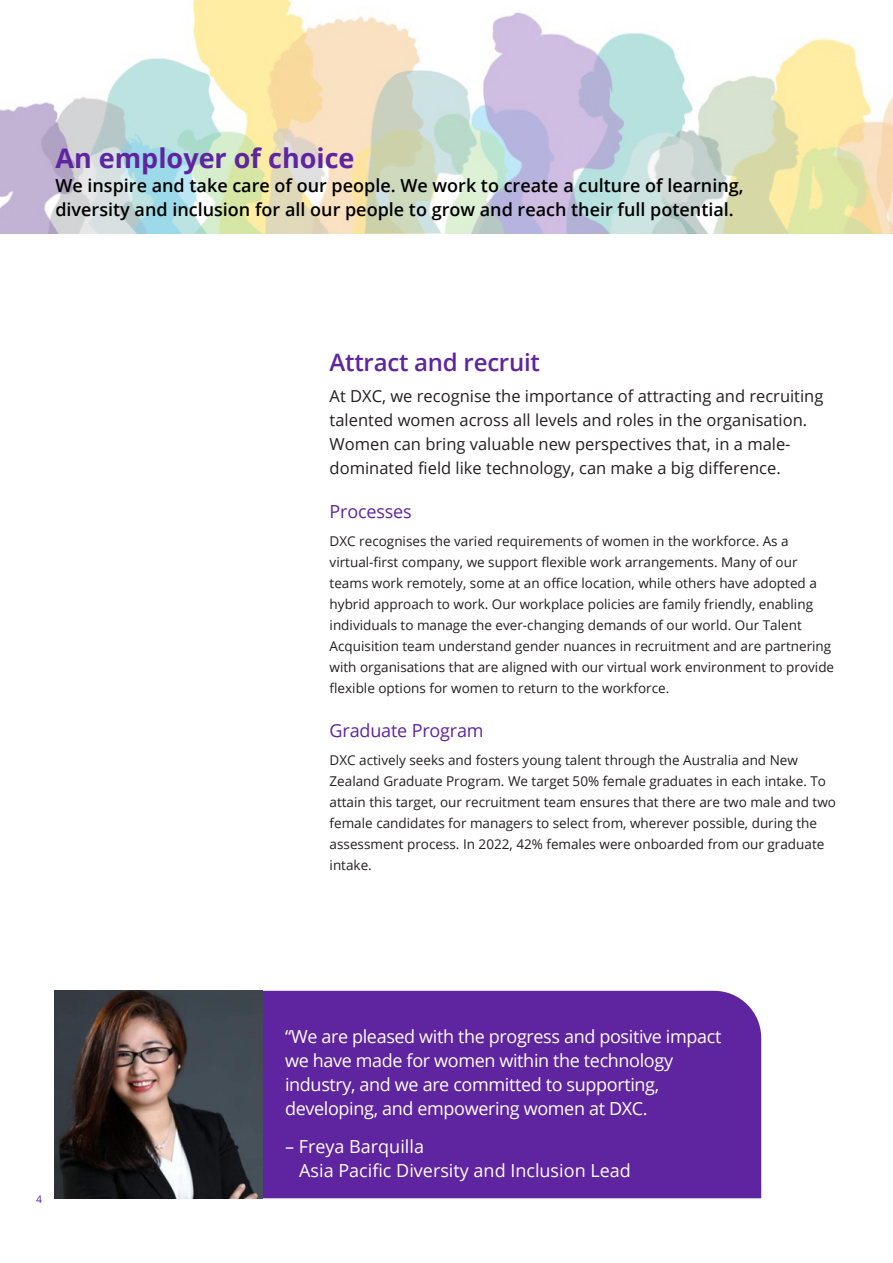
<style>
.page{position:relative;width:893px;height:1263px;background:#fff}
.page>*{position:absolute;margin:0;border:0;box-sizing:border-box;transform-origin:0 0}
.Heading_Bold_18_24pt{font:700 27px "Open Sans";color:#5f249f}
.Intro_Copy_Regular_1{font:600 24px "Open Sans";letter-spacing:-.01em;color:#5f249f}
.Heading_Bold_18_24pt-2{font:18px/24px "Open Sans";letter-spacing:-.02em;color:#fff}
.Heading_Bold_18_24pt-3{font:600 18px/24px "Open Sans";color:#000}
.Heading_Bold_18_24pt-4{font:18px "Open Sans";color:#fff}
.Intro_Copy_Regular_1-2{font:18px "Open Sans";letter-spacing:-.01em;color:#5f249f}
.Body_Copy_Regular_9{font:16.5px/24px "Open Sans";color:#231f20}
.Body_Copy_Regular_9-2{font:13.5px/21px "Open Sans";color:#231f20}
.Page_number{font:10.5px "Open Sans";color:#5f249f}
</style>
<div class="page">
<img style="left:0;top:0;width:893px;height:234px">
<div style="left:262px;top:991px;width:499px;height:207px;background:#5f249f"></div>
<img style="left:54px;top:991px;width:208px;height:207px">
<p class="Heading_Bold_18_24pt" style="left:55px;top:139px;width:301px">An employer of choice</p>
<p class="Heading_Bold_18_24pt-3" style="left:55px;top:173px;width:690px">We inspire and take care of our people. We work to create a culture of learning, diversity and inclusion for all our people to grow and reach their full potential.</p>
<p class="Intro_Copy_Regular_1" style="left:330px;top:346px;width:212px">Attract and recruit</p>
<p class="Body_Copy_Regular_9" style="left:330px;top:383px;width:495px">At DXC, we recognise the importance of attracting and recruiting talented women across all levels and roles in the organisation.<br>Women can bring valuable new perspectives that, in a male&shy;dominated field like technology, can make a big difference.</p>
<p class="Intro_Copy_Regular_1-2" style="left:330px;top:499px;width:84px">Processes</p>
<p class="Body_Copy_Regular_9-2" style="left:330px;top:530px;width:506px">DXC recognises the varied requirements of women in the workforce. As a virtual-first company, we support flexible work arrangements. Many of our teams work remotely, some at an office location, while others have adopted a hybrid approach to work. Our workplace policies are family friendly, enabling individuals to manage the ever-changing demands of our world. Our Talent Acquisition team understand gender nuances in recruitment and are partnering with organisations that are aligned with our virtual work environment to provide flexible options for women to return to the workforce.</p>
<p class="Intro_Copy_Regular_1-2" style="left:330px;top:718px;width:155px">Graduate Program</p>
<p class="Body_Copy_Regular_9-2" style="left:330px;top:749px;width:508px">DXC actively seeks and fosters young talent through the Australia and New Zealand Graduate Program. We target 50% female graduates in each intake. To attain this target, our recruitment team ensures that there are two male and two female candidates for managers to select from, wherever possible, during the assessment process. In 2022, 42% females were onboarded from our graduate intake.</p>
<p class="Page_number" style="left:36px;top:1191px;width:8px">4</p>
<p class="Heading_Bold_18_24pt-2" style="left:285px;top:1024px;width:438px">“We are pleased with the progress and positive impact we have made for women within the technology industry, and we are committed to supporting, developing, and empowering women at DXC.</p>
<p class="Heading_Bold_18_24pt-4" style="left:285px;top:1134px;width:140px">– Freya Barquilla</p>
<p class="Heading_Bold_18_24pt-4" style="left:299px;top:1158px;width:333px">Asia Pacific Diversity and Inclusion Lead</p>
</div>
